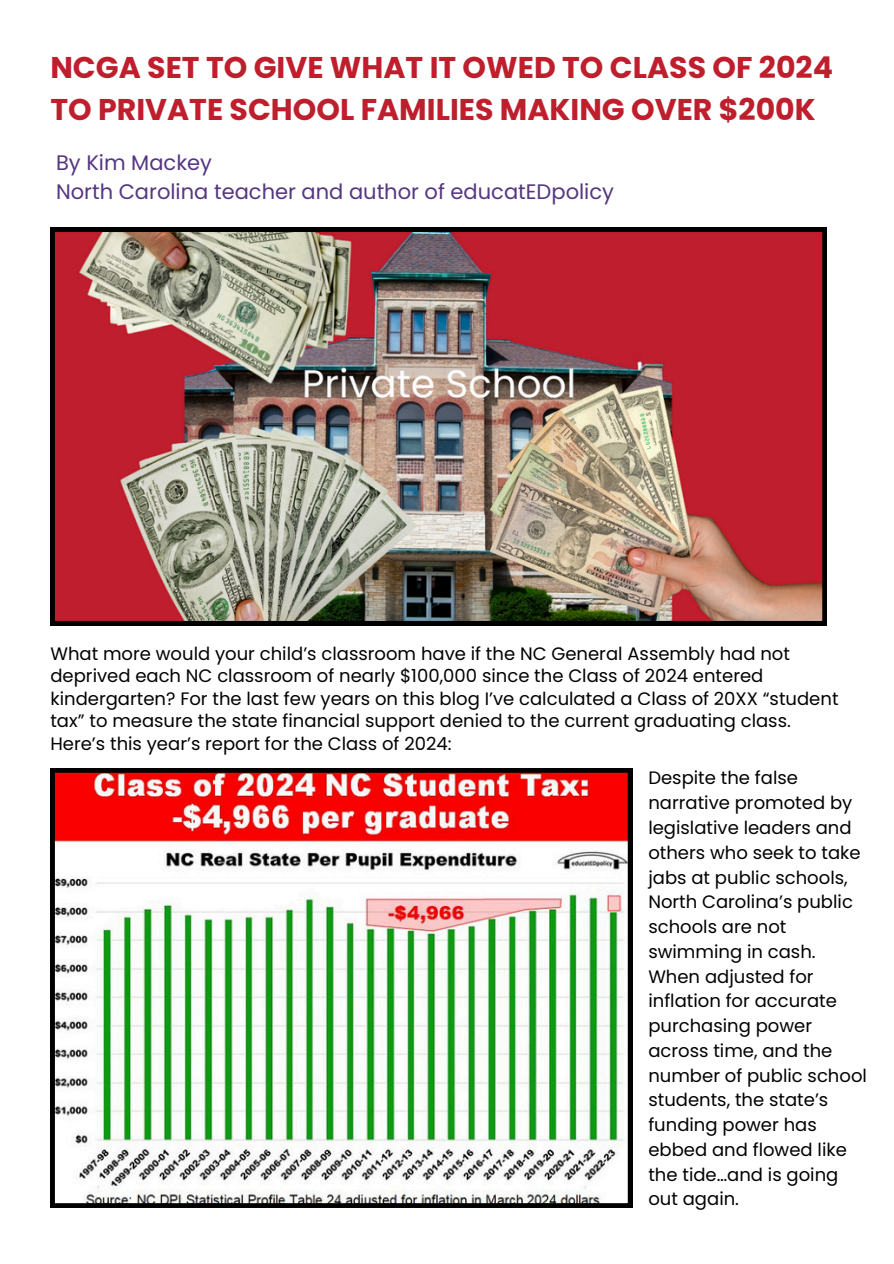
<style>
.page{position:relative;width:894px;height:1264px;background:#fff}
.page>*{position:absolute;margin:0;border:0;box-sizing:border-box;transform-origin:0 0}
.t1{font:700 30px/41.7px "Poppins";color:#bf1e2d}
.t2{font:21px/29.2px "Poppins";color:#553681}
.t3{font:18px/24.8px "Poppins";color:#020202}
</style>
<div class="page">
<img style="left:50px;top:227px;width:776px;height:398px">
<svg style="left:50px;top:768px;width:582px;height:439px"></svg>
<h1 class="t1" style="left:50px;top:47px;width:783px">NCGA SET TO GIVE WHAT IT OWED TO CLASS OF 2024<br>TO PRIVATE SCHOOL FAMILIES MAKING OVER $200K</h1>
<p class="t2" style="left:56px;top:148px;width:559px">By Kim Mackey<br>North Carolina teacher and author of educatEDpolicy</p>
<h2 class="t3" style="left:50px;top:642px;width:789px;line-height:22.5px">What more would your child’s classroom have if the NC General Assembly had not deprived each NC classroom of nearly $100,000 since the Class of 2024 entered kindergarten? For the last few years on this blog I’ve calculated a Class of 20XX “student tax” to measure the state financial support denied to the current graduating class.<br>Here’s this year’s report for the Class of 2024:</h2>
<p class="t3" style="left:648px;top:765px;width:220px">Despite the false narrative promoted by legislative leaders and others who seek to take jabs at public schools,<br>North Carolina’s public schools are not swimming in cash.<br>When adjusted for inflation for accurate purchasing power across time, and the number of public school students, the state’s funding power has ebbed and flowed like the tide…and is going out again.</p>
</div>
